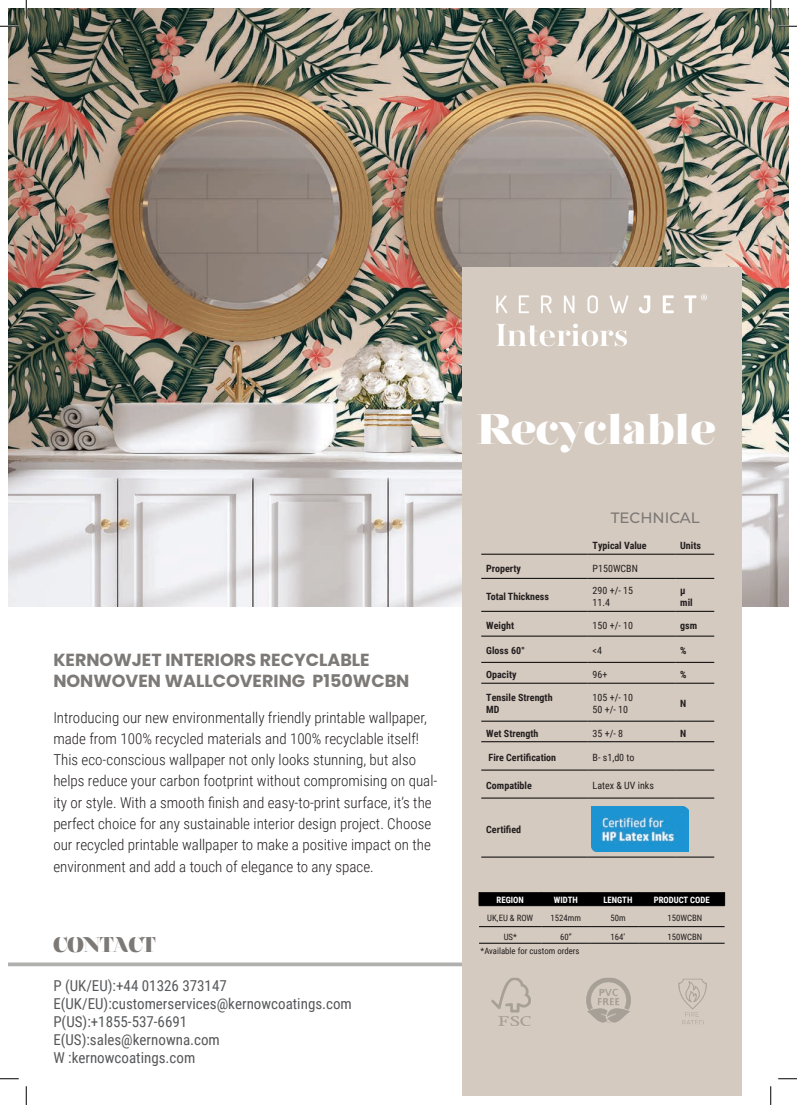
<style>
.page{position:relative;width:797px;height:1105px;background:#fff}
.page>*{position:absolute;margin:0;border:0;box-sizing:border-box;transform-origin:0 0}
.t1{font:900 42.5px "Nouvelle Vague";color:#fff}
.t2{font:900 21.25px "Nouvelle Vague";letter-spacing:.01em;color:#7c7976}
.t3{font:700 17.5px/21px "Poppins";color:#7c7976}
.t4{font:300 15px/21.2px "Roboto Condensed";color:#231f20}
.t5{font:15px/18px "Roboto Condensed";color:#57585a}
.t6{font:500 15px "Montserrat";color:#7c7976}
.t7{font:700 10px/12px "Roboto Condensed";color:#231f20}
.t8{font:10px/12px "Roboto Condensed";color:#231f20}
.t9{font:8.75px "Roboto Condensed";color:#231f20}
.t10{font:700 8.75px "Roboto Condensed";color:#fff}
</style>
<div class="page">
<img style="left:9px;top:9px;width:779px;height:597px">
<div style="left:462px;top:268px;width:279px;height:828px;background:#d5cabf"></div>
<img style="left:496px;top:294px;width:211px;height:53px">
<svg style="left:9px;top:962px;width:453px;height:4px;background:#babab8"></svg>
<svg style="left:479px;top:892px;width:246px;height:14px;background:#020202"></svg>
<hr style="left:590px;top:905px;width:48px;height:1px;background:#000">
<hr style="left:638px;top:905px;width:86px;height:1px;background:#000">
<hr style="left:590px;top:926px;width:48px;height:1px;background:#000">
<hr style="left:638px;top:926px;width:86px;height:1px;background:#000">
<hr style="left:590px;top:943px;width:48px;height:1px;background:#000">
<hr style="left:638px;top:943px;width:86px;height:1px;background:#000">
<hr style="left:479px;top:905px;width:62px;height:1px;background:#000">
<hr style="left:541px;top:905px;width:49px;height:1px;background:#000">
<hr style="left:479px;top:926px;width:62px;height:1px;background:#000">
<hr style="left:541px;top:926px;width:49px;height:1px;background:#000">
<hr style="left:479px;top:943px;width:62px;height:1px;background:#000">
<hr style="left:541px;top:943px;width:49px;height:1px;background:#000">
<hr style="left:481px;top:554px;width:106px;height:1px;background:#000">
<hr style="left:587px;top:554px;width:88px;height:1px;background:#000">
<hr style="left:675px;top:554px;width:39px;height:1px;background:#000">
<hr style="left:481px;top:578px;width:106px;height:1px;background:#000">
<hr style="left:587px;top:578px;width:88px;height:1px;background:#000">
<hr style="left:675px;top:578px;width:39px;height:1px;background:#000">
<hr style="left:481px;top:611px;width:106px;height:1px;background:#000">
<hr style="left:587px;top:611px;width:88px;height:1px;background:#000">
<hr style="left:675px;top:611px;width:39px;height:1px;background:#000">
<hr style="left:481px;top:636px;width:106px;height:1px;background:#000">
<hr style="left:587px;top:636px;width:88px;height:1px;background:#000">
<hr style="left:675px;top:636px;width:39px;height:1px;background:#000">
<hr style="left:481px;top:662px;width:106px;height:1px;background:#000">
<hr style="left:587px;top:662px;width:88px;height:1px;background:#000">
<hr style="left:675px;top:662px;width:39px;height:1px;background:#000">
<hr style="left:481px;top:683px;width:106px;height:1px;background:#000">
<hr style="left:587px;top:683px;width:88px;height:1px;background:#000">
<hr style="left:675px;top:683px;width:39px;height:1px;background:#000">
<hr style="left:481px;top:721px;width:106px;height:1px;background:#000">
<hr style="left:587px;top:721px;width:88px;height:1px;background:#000">
<hr style="left:675px;top:721px;width:39px;height:1px;background:#000">
<hr style="left:481px;top:741px;width:106px;height:1px;background:#000">
<hr style="left:587px;top:741px;width:88px;height:1px;background:#000">
<hr style="left:675px;top:741px;width:39px;height:1px;background:#000">
<hr style="left:481px;top:770px;width:106px;height:1px;background:#000">
<hr style="left:587px;top:770px;width:88px;height:1px;background:#000">
<hr style="left:675px;top:770px;width:39px;height:1px;background:#000">
<hr style="left:481px;top:798px;width:106px;height:1px;background:#000">
<hr style="left:587px;top:798px;width:88px;height:1px;background:#000">
<hr style="left:675px;top:798px;width:39px;height:1px;background:#000">
<hr style="left:481px;top:857px;width:106px;height:1px;background:#000">
<hr style="left:587px;top:857px;width:88px;height:1px;background:#000">
<hr style="left:675px;top:857px;width:39px;height:1px;background:#000">
<img style="left:591px;top:806px;width:98px;height:45px">
<img style="left:491px;top:977px;width:216px;height:49px">
<svg style="left:0;top:25px;width:19px;height:2px"></svg>
<svg style="left:778px;top:25px;width:19px;height:2px"></svg>
<svg style="left:0;top:1078px;width:19px;height:1px"></svg>
<svg style="left:778px;top:1078px;width:19px;height:1px"></svg>
<svg style="left:25px;top:0;width:2px;height:19px"></svg>
<svg style="left:25px;top:1086px;width:2px;height:19px"></svg>
<svg style="left:770px;top:0;width:1px;height:19px"></svg>
<svg style="left:770px;top:1086px;width:1px;height:19px"></svg>
<p class="t3" style="left:53px;top:649px;width:357px">KERNOWJET INTERIORS RECYCLABLE<br>NONWOVEN WALLCOVERING P150WCBN</p>
<p class="t4" style="left:53px;top:706px;width:385px">Introducing our new environmentally friendly printable wallpaper, made from 100% recycled materials and 100% recyclable itself!<br>This eco-conscious wallpaper not only looks stunning, but also helps reduce your carbon footprint without compromising on qual&shy;ity or style. With a smooth finish and easy-to-print surface, it’s the perfect choice for any sustainable interior design project. Choose our recycled printable wallpaper to make a positive impact on the environment and add a touch of elegance to any space.</p>
<h2 class="t2" style="left:53px;top:933px;width:104px">CONTACT</h2>
<p class="t5" style="left:53px;top:976px;width:300px">P (UK/EU):+44 01326 373147<br>E(UK/EU):customerservices@kernowcoatings.com<br>P(US):+1855-537-6691<br>E(US):sales@kernowna.com<br>W :kernowcoatings.com</p>
<h1 class="t1" style="left:477px;top:407px;width:240px">Recyclable</h1>
<p class="t6" style="left:610px;top:507px;width:91px">TECHNICAL</p>
<p class="t7" style="left:592px;top:539px;width:55px">Typical Value</p>
<p class="t7" style="left:680px;top:539px;width:22px">Units</p>
<p class="t7" style="left:486px;top:562px;width:36px">Property</p>
<p class="t8" style="left:592px;top:562px;width:47px">P150WCBN</p>
<p class="t7" style="left:486px;top:590px;width:64px">Total Thickness</p>
<p class="t8" style="left:592px;top:584px;width:42px">290 +/- 15<br>11.4</p>
<p class="t7" style="left:680px;top:584px;width:14px">µ mil</p>
<p class="t7" style="left:486px;top:619px;width:29px">Weight</p>
<p class="t8" style="left:592px;top:619px;width:42px">150 +/- 10</p>
<p class="t7" style="left:680px;top:619px;width:18px">gsm</p>
<p class="t7" style="left:486px;top:644px;width:40px">Gloss 60°</p>
<p class="t8" style="left:592px;top:644px;width:11px">&lt;4</p>
<p class="t7" style="left:680px;top:644px;width:8px">%</p>
<p class="t7" style="left:486px;top:668px;width:32px">Opacity</p>
<p class="t8" style="left:592px;top:668px;width:16px">96+</p>
<p class="t7" style="left:680px;top:668px;width:8px">%</p>
<p class="t7" style="left:486px;top:691px;width:68px">Tensile Strength<br>MD</p>
<p class="t8" style="left:592px;top:691px;width:42px">105 +/- 10<br>50 +/- 10</p>
<p class="t7" style="left:680px;top:697px;width:8px">N</p>
<p class="t7" style="left:486px;top:727px;width:54px">Wet Strength</p>
<p class="t8" style="left:592px;top:727px;width:32px">35 +/- 8</p>
<p class="t7" style="left:680px;top:727px;width:8px">N</p>
<p class="t7" style="left:488px;top:751px;width:69px">Fire Certification</p>
<p class="t8" style="left:592px;top:751px;width:43px">B- s1,d0 to</p>
<p class="t7" style="left:486px;top:779px;width:47px">Compatible</p>
<p class="t8" style="left:592px;top:779px;width:63px">Latex &amp; UV inks</p>
<p class="t7" style="left:486px;top:823px;width:36px">Certified</p>
<p class="t10" style="left:496px;top:894px;width:29px">REGION</p>
<p class="t10" style="left:554px;top:894px;width:25px">WIDTH</p>
<p class="t10" style="left:603px;top:894px;width:31px">LENGTH</p>
<p class="t10" style="left:653px;top:894px;width:57px">PRODUCT CODE</p>
<p class="t9" style="left:487px;top:911px;width:47px">UK,EU &amp; ROW</p>
<p class="t9" style="left:550px;top:911px;width:32px">1524mm</p>
<p class="t9" style="left:610px;top:911px;width:17px">50m</p>
<p class="t9" style="left:667px;top:911px;width:36px">150WCBN</p>
<p class="t9" style="left:503px;top:930px;width:15px">US*</p>
<p class="t9" style="left:560px;top:930px;width:13px">60”</p>
<p class="t9" style="left:610px;top:930px;width:16px">164’</p>
<p class="t9" style="left:667px;top:930px;width:36px">150WCBN</p>
<p class="t9" style="left:480px;top:945px;width:100px">*Available for custom orders</p>
</div>
